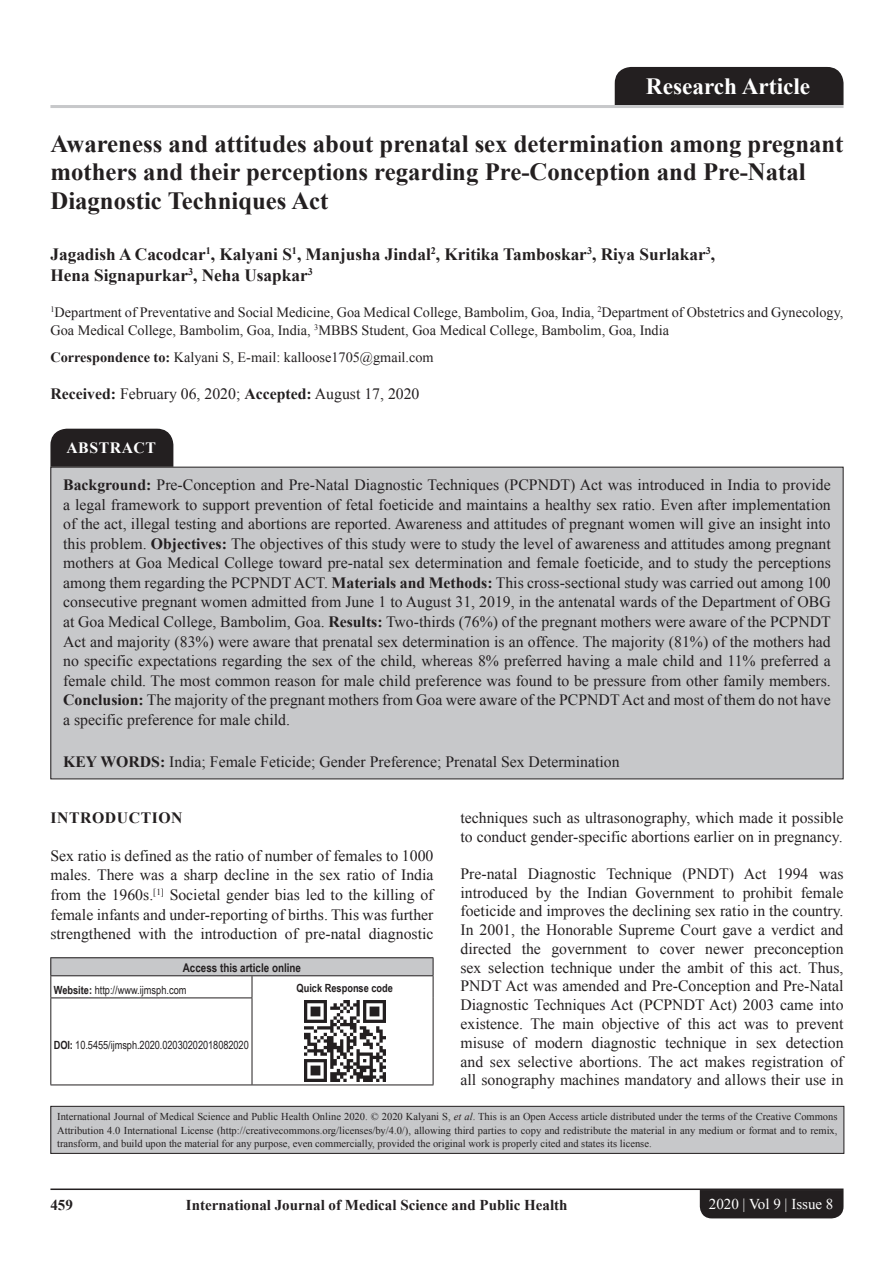
<style>
.page{position:relative;width:894px;height:1263px;background:#fff}
.page>*{position:absolute;margin:0;border:0;box-sizing:border-box;transform-origin:0 0}
.AT{font:700 24.75px/28.5px "Times New Roman";color:#231f20}
.AH{font:700 23.25px "Times New Roman";color:#fff}
.AU{font:700 17.25px/21px "Times New Roman";color:#231f20}
.ABS{font:15.75px/19.5px "Times New Roman";color:#231f20;text-align:justify}
.TX{font:15.75px/18.8px "Times New Roman";color:#231f20;text-align:justify}
.KWD{font:15.75px "Times New Roman";color:#231f20}
.t1{font:700 15.75px "Times New Roman";letter-spacing:.035em;color:#231f20}
.ABSH{font:700 15.75px "Times New Roman";letter-spacing:.035em;color:#fff}
.RF{font:700 15px "Times New Roman";color:#231f20}
.RF_VOL{font:15px "Times New Roman";color:#fff}
.AFF{font:14.25px/18px "Times New Roman";color:#231f20}
.ADD{font:14.25px "Times New Roman";color:#231f20}
.AAO{font:700 12px "Arial Narrow";color:#231f20}
.DOI{font:11.25px "Arial Narrow";letter-spacing:-.005em;color:#231f20}
.Web{font:11.25px "Arial Narrow";color:#231f20}
.Web-2{font:700 11.25px "Arial Narrow";color:#231f20}
.JN_TX{font:10.5px/13.5px "Times New Roman";color:#231f20;text-align:justify}
.s1{font-weight:700}
.s2{font-style:italic}
</style>
<div class="page">
<hr style="left:50px;top:1188px;width:793px;height:2px;background:#231f20">
<div style="left:699px;top:1190px;width:144px;height:28px;background:#231f20"></div>
<div style="left:614px;top:66px;width:230px;height:40px;background:#231f20"></div>
<div style="left:51px;top:467px;width:791px;height:312px;background:#c7c8ca"></div>
<div style="left:51px;top:1106px;width:792px;height:47px;background:#c7c8ca"></div>
<div style="left:50px;top:1106px;width:794px;height:47px;border:1px solid #231f20"></div>
<hr style="left:50px;top:105px;width:793px;height:3px;background:#c7c8ca">
<svg style="left:50px;top:428px;width:124px;height:39px;background:#2e2a2b"></svg>
<div style="left:51px;top:957px;width:382px;height:18px;background:#c7c8ca"></div>
<svg style="left:251px;top:976px;width:1px;height:21px"></svg>
<hr style="left:50px;top:997px;width:202px;height:1px;background:#231f20">
<hr style="left:50px;top:998px;width:1px;height:86px;background:#231f20">
<hr style="left:251px;top:998px;width:1px;height:86px;background:#231f20">
<hr style="left:50px;top:1084px;width:202px;height:1px;background:#231f20">
<hr style="left:432px;top:998px;width:1px;height:86px;background:#231f20">
<hr style="left:252px;top:1084px;width:181px;height:1px;background:#231f20">
<hr style="left:50px;top:957px;width:202px;height:1px;background:#231f20">
<hr style="left:252px;top:957px;width:181px;height:1px;background:#231f20">
<svg style="left:50px;top:958px;width:1px;height:39px"></svg>
<svg style="left:432px;top:958px;width:1px;height:40px"></svg>
<hr style="left:50px;top:975px;width:202px;height:1px;background:#231f20">
<hr style="left:252px;top:975px;width:181px;height:1px;background:#231f20">
<img style="left:304px;top:1000px;width:81px;height:81px">
<p class="AH" style="left:645px;top:69px;width:166px">Research Article</p>
<p class="AT" style="left:50px;top:128px;width:794px">Awareness and attitudes about prenatal sex determination among pregnant mothers and their perceptions regarding Pre-Conception and Pre-Natal<br>Diagnostic Techniques Act</p>
<p class="AU" style="left:50px;top:243px;width:665px">Jagadish A Cacodcar<sup>1</sup>, Kalyani S<sup>1</sup>, Manjusha Jindal<sup>2</sup>, Kritika Tamboskar<sup>3</sup>, Riya Surlakar<sup>3</sup>,<br>Hena Signapurkar<sup>3</sup>, Neha Usapkar<sup>3</sup></p>
<p class="AFF" style="left:50px;top:303px;width:794px"><sup>1</sup>Department of Preventative and Social Medicine, Goa Medical College, Bambolim, Goa, India, <sup>2</sup>Department of Obstetrics and Gynecology,<br>Goa Medical College, Bambolim, Goa, India, <sup>3</sup>MBBS Student, Goa Medical College, Bambolim, Goa, India</p>
<p class="ADD" style="left:50px;top:347px;width:384px"><span class="s1">Correspondence to:</span> Kalyani S, E-mail: kalloose1705@gmail.com</p>
<p class="TX" style="left:50px;top:383px;width:370px"><span class="s1">Received:</span> February 06, 2020; <span class="s1">Accepted:</span> August 17, 2020</p>
<p class="ABSH" style="left:66px;top:436px;width:91px">ABSTRACT</p>
<p class="ABS" style="left:63px;top:475px;width:768px"><span class="s1">Background:</span> Pre-Conception and Pre-Natal Diagnostic Techniques (PCPNDT) Act was introduced in India to provide a legal framework to support prevention of fetal foeticide and maintains a healthy sex ratio. Even after implementation of the act, illegal testing and abortions are reported. Awareness and attitudes of pregnant women will give an insight into this problem. <span class="s1">Objectives:</span> The objectives of this study were to study the level of awareness and attitudes among pregnant mothers at Goa Medical College toward pre-natal sex determination and female foeticide, and to study the perceptions among them regarding the PCPNDT ACT. <span class="s1">Materials and Methods:</span> This cross-sectional study was carried out among 100 consecutive pregnant women admitted from June 1 to August 31, 2019, in the antenatal wards of the Department of OBG at Goa Medical College, Bambolim, Goa. <span class="s1">Results:</span> Two-thirds (76%) of the pregnant mothers were aware of the PCPNDT Act and majority (83%) were aware that prenatal sex determination is an offence. The majority (81%) of the mothers had no specific expectations regarding the sex of the child, whereas 8% preferred having a male child and 11% preferred a female child. The most common reason for male child preference was found to be pressure from other family members.<br><span class="s1">Conclusion:</span> The majority of the pregnant mothers from Goa were aware of the PCPNDT Act and most of them do not have a specific preference for male child.</p>
<p class="KWD" style="left:63px;top:750px;width:557px"><span class="s1">KEY WORDS:</span> India; Female Feticide; Gender Preference; Prenatal Sex Determination</p>
<h1 class="t1" style="left:50px;top:806px;width:134px">INTRODUCTION</h1>
<p class="TX" style="left:50px;top:845px;width:384px;line-height:19.6px">Sex ratio is defined as the ratio of number of females to 1000 males. There was a sharp decline in the sex ratio of India from the 1960s.<sup>[1]</sup> Societal gender bias led to the killing of female infants and under-reporting of births. This was further strengthened with the introduction of pre-natal diagnostic</p>
<p class="AAO" style="left:183px;top:959px;width:120px">Access this article online</p>
<p class="Web" style="left:54px;top:981px;width:134px"><span class="s1">Website:</span> http://www.ijmsph.com</p>
<p class="Web-2" style="left:296px;top:979px;width:98px">Quick Response code</p>
<p class="DOI" style="left:54px;top:1036px;width:196px"><span class="s1">DOI:</span> 10.5455/ijmsph.2020.02030202018082020</p>
<p class="TX" style="left:460px;top:808px;width:384px">techniques such as ultrasonography, which made it possible to conduct gender-specific abortions earlier on in pregnancy.</p>
<p class="TX" style="left:460px;top:863px;width:384px">Pre-natal Diagnostic Technique (PNDT) Act 1994 was introduced by the Indian Government to prohibit female foeticide and improves the declining sex ratio in the country.<br>In 2001, the Honorable Supreme Court gave a verdict and directed the government to cover newer preconception sex selection technique under the ambit of this act. Thus, PNDT Act was amended and Pre-Conception and Pre-Natal Diagnostic Techniques Act (PCPNDT Act) 2003 came into existence. The main objective of this act was to prevent misuse of modern diagnostic technique in sex detection and sex selective abortions. The act makes registration of all sonography machines mandatory and allows their use in</p>
<p class="JN_TX" style="left:57px;top:1109px;width:781px">International Journal of Medical Science and Public Health Online 2020. © 2020 Kalyani S, <span class="s2">et al</span>. This is an Open Access article distributed under the terms of the Creative Commons Attribution 4.0 International License (http://creativecommons.org/licenses/by/4.0/), allowing third parties to copy and redistribute the material in any medium or format and to remix, transform, and build upon the material for any purpose, even commercially, provided the original work is properly cited and states its license.</p>
<p class="RF" style="left:50px;top:1194px;width:24px">459</p>
<p class="RF" style="left:186px;top:1194px;width:383px">International Journal of Medical Science and Public Health</p>
<p class="RF_VOL" style="left:708px;top:1193px;width:126px">2020 | Vol 9 | Issue 8</p>
</div>
